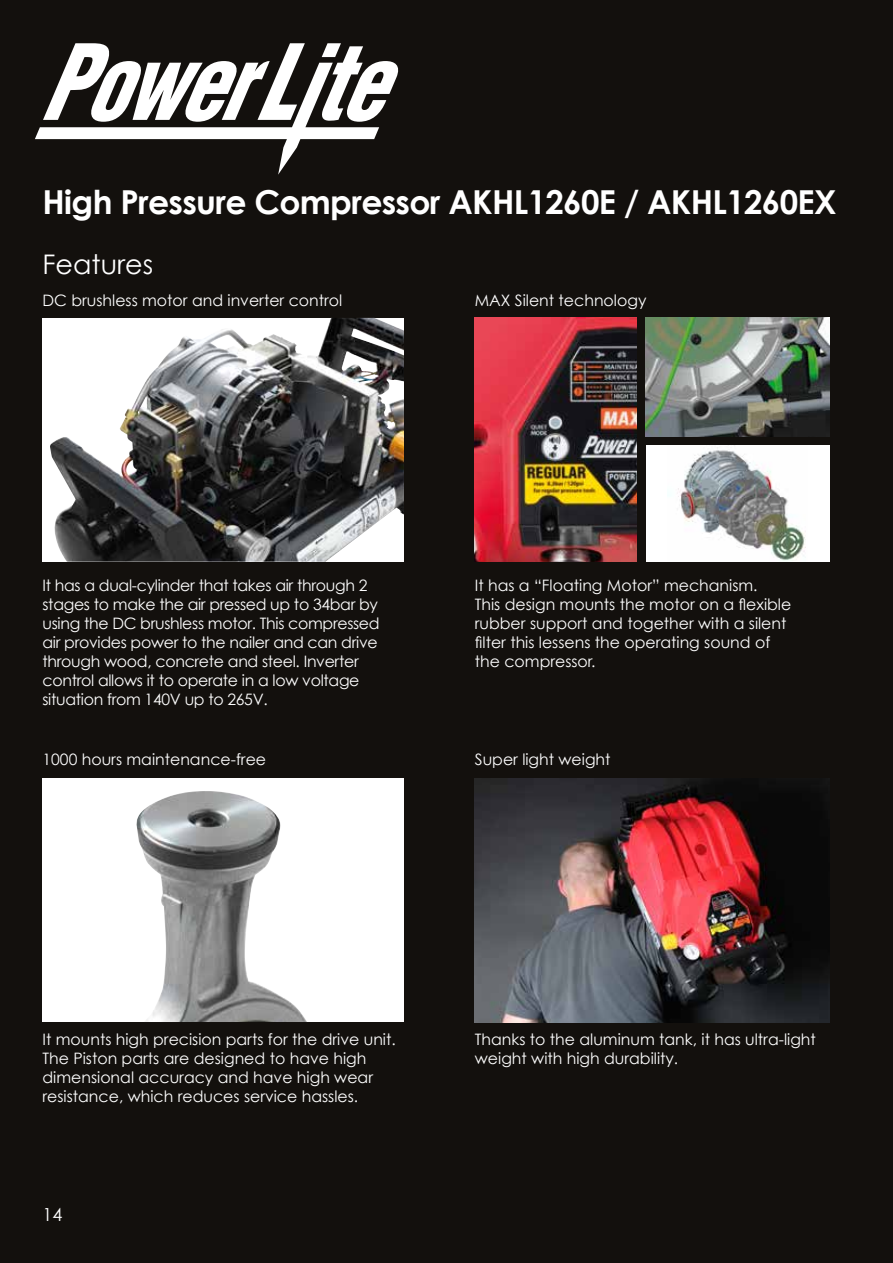
<style>
.page{position:relative;width:893px;height:1263px;background:#13100d}
.page>*{position:absolute;margin:0;border:0;box-sizing:border-box;transform-origin:0 0}
.t1{font:700 33px "Century Gothic";letter-spacing:-.02em;color:#fff}
.t2{font:27px "Century Gothic";color:#fff}
.t3{font:18px "Century Gothic";color:#fff}
.t4{font:15.75px/18.9px "Century Gothic";color:#fff}
.t5{font:15.75px/18.9px "Century Gothic";letter-spacing:-.02em;color:#fff}
</style>
<div class="page">
<svg style="left:35px;top:43px;width:364px;height:132px"></svg>
<svg style="left:43px;top:318px;width:361px;height:244px"></svg>
<img style="left:50px;top:318px;width:281px;height:159px">
<img style="left:646px;top:318px;width:183px;height:119px">
<img style="left:475px;top:318px;width:162px;height:244px">
<div style="left:646px;top:445px;width:183px;height:117px;background:#fff"></div>
<img style="left:668px;top:447px;width:138px;height:114px">
<div style="left:43px;top:778px;width:361px;height:244px;background:#fff"></div>
<img style="left:136px;top:791px;width:171px;height:231px">
<img style="left:475px;top:778px;width:354px;height:244px">
<h1 class="t1" style="left:43px;top:177px;width:795px">High Pressure Compressor AKHL1260E / AKHL1260EX</h1>
<h2 class="t2" style="left:43px;top:245px;width:112px">Features</h2>
<p class="t4" style="left:43px;top:290px;width:301px">DC brushless motor and inverter control</p>
<p class="t4" style="left:475px;top:290px;width:173px">MAX Silent technology</p>
<p class="t5" style="left:43px;top:576px;width:339px">It has a dual-cylinder that takes air through 2 stages to make the air pressed up to 34bar by using the DC brushless motor. This compressed air provides power to the nailer and can drive through wood, concrete and steel. Inverter control allows it to operate in a low voltage situation from 140V up to 265V.</p>
<p class="t4" style="left:43px;top:749px;width:225px">1000 hours maintenance-free</p>
<p class="t4" style="left:475px;top:576px;width:318px">It has a “Floating Motor” mechanism.<br>This design mounts the motor on a flexible rubber support and together with a silent filter this lessens the operating sound of the compressor.</p>
<p class="t4" style="left:475px;top:749px;width:137px">Super light weight</p>
<p class="t4" style="left:43px;top:1030px;width:355px">It mounts high precision parts for the drive unit.<br>The Piston parts are designed to have high dimensional accuracy and have high wear resistance, which reduces service hassles.</p>
<p class="t3" style="left:43px;top:1202px;width:21px">14</p>
<p class="t4" style="left:475px;top:1030px;width:343px">Thanks to the aluminum tank, it has ultra-light weight with high durability.</p>
</div>
